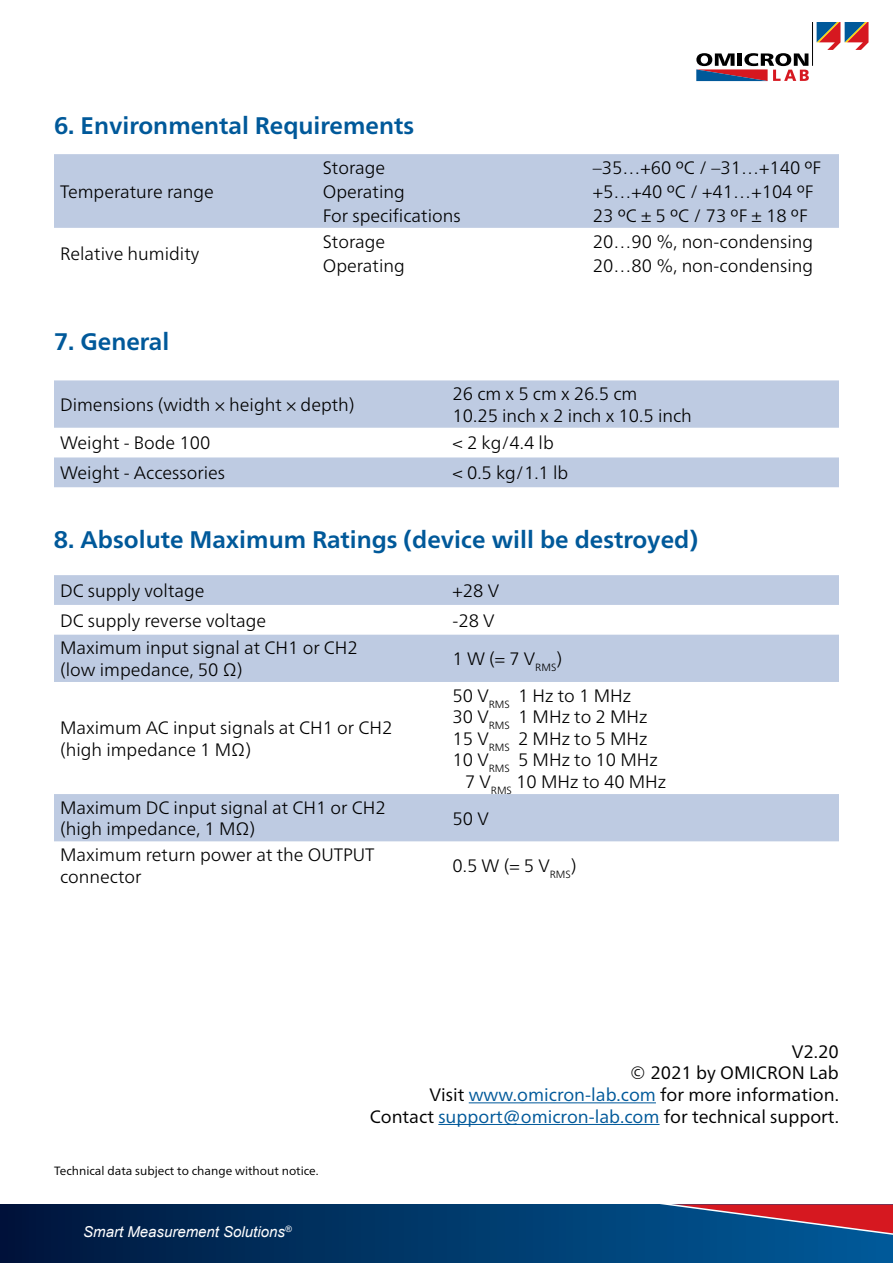
<style>
.page{position:relative;width:893px;height:1263px;background:#fff}
.page>*{position:absolute;margin:0;border:0;box-sizing:border-box;transform-origin:0 0}
.t1{font:700 24px "Frutiger Neue LTW1 G";color:#00599a}
.t2{font:300 18px/24px "Frutiger Neue LTW1 G";color:#000}
.t3{font:18px "Frutiger Neue LTW1 G";color:#000}
.t4{font:italic 15px "Arial";color:#fff}
.t5{font:12px "Frutiger Neue LTW1 G";color:#000}
.s1{color:#00599a}
</style>
<div class="page">
<div style="left:0;top:1204px;width:893px;height:59px;background:linear-gradient(to right,#00163c,#005b9a)"></div>
<svg style="left:656px;top:1204px;width:237px;height:33px"></svg>
<svg style="left:696px;top:53px;width:113px;height:28px"></svg>
<hr style="left:812px;top:23px;width:1px;height:43px;background:#000">
<svg style="left:817px;top:23px;width:51px;height:27px"></svg>
<div style="left:54px;top:154px;width:785px;height:74px;background:#becbe2"></div>
<svg style="left:54px;top:380px;width:785px;height:107px;fill:#becbe2"></svg>
<svg style="left:54px;top:575px;width:785px;height:266px"></svg>
<hr style="left:469px;top:1102px;width:187px;height:1px;background:#00599a">
<hr style="left:438px;top:1124px;width:222px;height:1px;background:#00599a">
<p class="t1" style="left:54px;top:112px;width:362px">6. Environmental Requirements</p>
<p class="t2" style="left:60px;top:179px;width:155px">Temperature range</p>
<p class="t2" style="left:323px;top:155px;width:139px">Storage<br>Operating<br>For specifications</p>
<p class="t2" style="left:593px;top:155px;width:230px">–35…+60 ºC / –31…+140 ºF</p>
<p class="t2" style="left:593px;top:179px;width:222px">+5…+40 ºC / +41…+104 ºF<br>23 ºC ± 5 ºC / 73 ºF ± 18 ºF</p>
<p class="t2" style="left:60px;top:241px;width:141px">Relative humidity</p>
<p class="t2" style="left:323px;top:229px;width:84px">Storage<br>Operating</p>
<p class="t2" style="left:593px;top:229px;width:222px">20…90 %, non-condensing<br>20…80 %, non-condensing</p>
<p class="t1" style="left:54px;top:328px;width:117px">7. General</p>
<p class="t2" style="left:60px;top:392px;width:296px">Dimensions (width × height × depth)</p>
<p class="t2" style="left:452px;top:382px;width:186px">26 cm x 5 cm x 26.5 cm</p>
<p class="t2" style="left:452px;top:403px;width:241px">10.25 inch x 2 inch x 10.5 inch</p>
<p class="t2" style="left:60px;top:431px;width:152px">Weight - Bode 100</p>
<p class="t2" style="left:452px;top:431px;width:103px">&lt; 2 kg/4.4 lb</p>
<p class="t2" style="left:60px;top:461px;width:167px">Weight - Accessories</p>
<p class="t2" style="left:452px;top:461px;width:117px">&lt; 0.5 kg/1.1 lb</p>
<p class="t1" style="left:54px;top:525px;width:645px">8. Absolute Maximum Ratings (device will be destroyed)</p>
<p class="t2" style="left:60px;top:578px;width:146px">DC supply voltage</p>
<p class="t2" style="left:452px;top:578px;width:48px">+28 V</p>
<p class="t2" style="left:60px;top:608px;width:208px">DC supply reverse voltage</p>
<p class="t2" style="left:452px;top:608px;width:44px">-28 V</p>
<p class="t2" style="left:60px;top:637px;width:299px;line-height:21.6px">Maximum input signal at CH1 or CH2 (low impedance, 50 Ω)</p>
<p class="t2" style="left:452px;top:647px;width:111px">1 W (= 7 V<sub>RMS</sub>)</p>
<p class="t2" style="left:60px;top:717px;width:334px;line-height:21.6px">Maximum AC input signals at CH1 or CH2 (high impedance 1 MΩ)</p>
<p class="t2" style="left:452px;top:683px;width:180px">50 V<sub>RMS</sub> 1 Hz to 1 MHz</p>
<p class="t2" style="left:452px;top:705px;width:197px">30 V<sub>RMS</sub> 1 MHz to 2 MHz</p>
<p class="t2" style="left:452px;top:726px;width:197px">15 V<sub>RMS</sub> 2 MHz to 5 MHz</p>
<p class="t2" style="left:452px;top:748px;width:207px">10 V<sub>RMS</sub> 5 MHz to 10 MHz</p>
<p class="t2" style="left:465px;top:770px;width:203px">7 V<sub>RMS</sub> 10 MHz to 40 MHz</p>
<p class="t2" style="left:60px;top:796px;width:327px;line-height:21.6px">Maximum DC input signal at CH1 or CH2 (high impedance, 1 MΩ)</p>
<p class="t2" style="left:452px;top:806px;width:38px">50 V</p>
<p class="t2" style="left:60px;top:844px;width:316px;line-height:21.6px">Maximum return power at the OUTPUT connector</p>
<p class="t2" style="left:452px;top:853px;width:126px">0.5 W (= 5 V<sub>RMS</sub>)</p>
<p class="t5" style="left:54px;top:1164px;width:266px">Technical data subject to change without notice.</p>
<p class="t4" style="left:83px;top:1222px;width:210px">Smart Measurement Solutions<sup>®</sup></p>
<p class="t3" style="left:792px;top:1041px;width:49px">V2.20</p>
<p class="t3" style="left:630px;top:1062px;width:211px">© 2021 by OMICRON Lab</p>
<p class="t3" style="left:429px;top:1084px;width:411px">Visit <span class="s1">www.omicron-lab.com</span> for more information.</p>
<p class="t3" style="left:370px;top:1105px;width:471px">Contact <span class="s1">support@omicron-lab.com</span> for technical support.</p>
</div>
